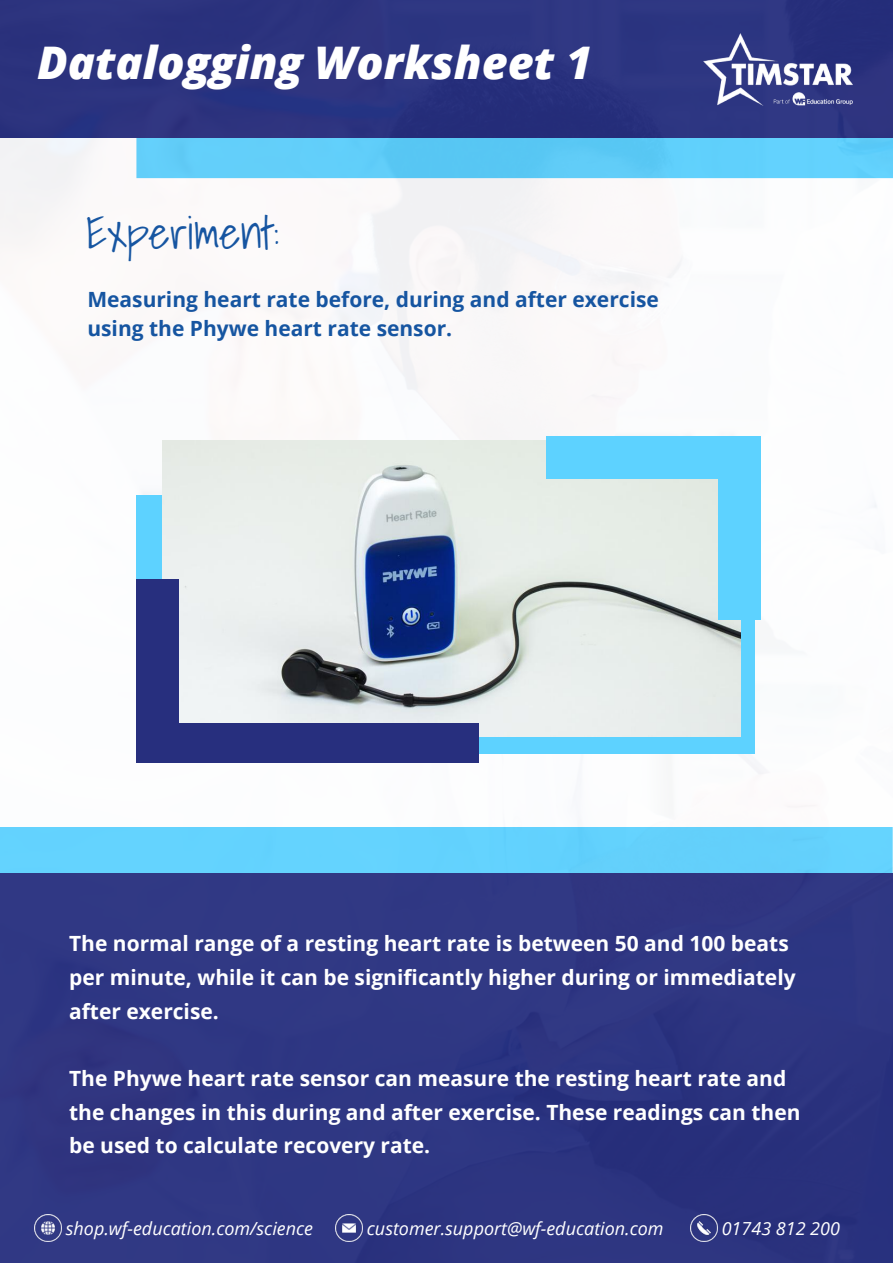
<style>
.page{position:relative;width:893px;height:1264px;background:#fff}
.page>*{position:absolute;margin:0;border:0;box-sizing:border-box;transform-origin:0 0}
.t1{font:italic 800 45px "Open Sans";color:#fff}
.t2{font:300 45px "Shadows Into";color:#1655a1}
.t3{font:700 21px/33.8px "Open Sans";color:#fff}
.t4{font:700 21px/29.2px "Open Sans";color:#1655a1}
.t5{font:italic 18px "Open Sans";color:#fff}
</style>
<div class="page">
<img style="left:0;top:0;width:892px;height:1262px">
<div style="left:136px;top:494px;width:619px;height:259px;background:#5dd2ff"></div>
<img style="left:162px;top:440px;width:578px;height:296px">
<div style="left:154px;top:723px;width:324px;height:39px;background:#272f7e"></div>
<div style="left:136px;top:579px;width:43px;height:183px;background:#272f7e"></div>
<img style="left:703px;top:33px;width:149px;height:72px">
<div style="left:546px;top:436px;width:183px;height:43px;background:#5dd2ff"></div>
<div style="left:718px;top:436px;width:43px;height:183px;background:#5dd2ff"></div>
<img style="left:34px;top:1214px;width:27px;height:27px">
<img style="left:690px;top:1214px;width:27px;height:27px">
<img style="left:336px;top:1214px;width:26px;height:27px">
<h1 class="t1" style="left:37px;top:31px;width:556px">Datalogging Worksheet 1</h1>
<h1 class="t2" style="left:86px;top:196px;width:195px">Experiment:</h1>
<p class="t4" style="left:87px;top:284px;width:573px">Measuring heart rate before, during and after exercise using the Phywe heart rate sensor.</p>
<p class="t3" style="left:69px;top:926px;width:728px">The normal range of a resting heart rate is between 50 and 100 beats per minute, while it can be significantly higher during or immediately after exercise.</p>
<p class="t3" style="left:69px;top:1060px;width:733px">The Phywe heart rate sensor can measure the resting heart rate and the changes in this during and after exercise. These readings can then be used to calculate recovery rate.</p>
<p class="t5" style="left:66px;top:1215px;width:249px">shop.wf-education.com/science</p>
<p class="t5" style="left:367px;top:1215px;width:298px">customer.support@wf-education.com</p>
<p class="t5" style="left:721px;top:1215px;width:120px">01743 812 200</p>
</div>
